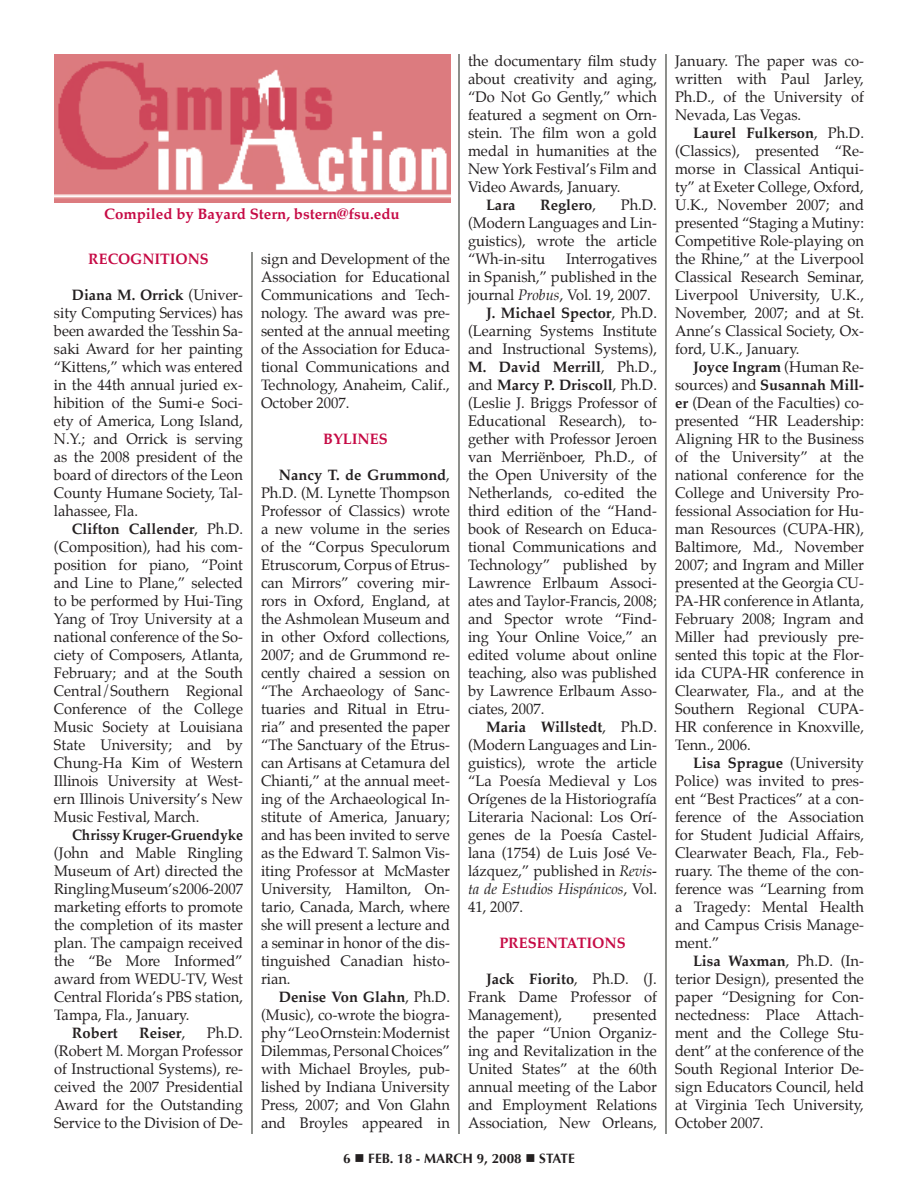
<style>
.page{position:relative;width:918px;height:1188px;background:#fff}
.page>*{position:absolute;margin:0;border:0;box-sizing:border-box;transform-origin:0 0}
.t1{font:15px/18px "Palatino";color:#231f20;text-align:justify}
.t2{font:700 15px "Palatino";color:#231f20}
.t3{font:700 15px "Palatino";color:#c60a45}
.t4{font:italic 15px "Palatino";color:#231f20}
.t5{font:700 15px "Palatino";color:#231f20;scale:.92 1}
.t6{font:700 13.5px "Optima";color:#231f20}
.s1{font-weight:700}
.s2{font-weight:400}
.s3{font-style:italic}
.s4{font-style:normal}
</style>
<div class="page">
<img style="left:54px;top:54px;width:396px;height:149px">
<hr style="left:252px;top:252px;width:1px;height:882px;background:#1d211a">
<hr style="left:459px;top:54px;width:1px;height:1080px;background:#1d211a">
<hr style="left:666px;top:54px;width:1px;height:1080px;background:#1d211a">
<p class="t3" style="left:104px;top:201px;width:297px">Compiled by Bayard Stern, bstern@fsu.edu</p>
<p class="t3" style="left:88px;top:246px;width:122px">RECOGNITIONS</p>
<p class="t1" style="left:54px;top:286px;width:191px;text-indent:18px"><span class="s1">Diana M. Orrick</span> (Univer&shy;sity Computing Services) has been awarded the Tesshin Sa&shy;saki Award for her painting “Kittens,” which was entered in the 44th annual juried ex&shy;hibition of the Sumi-e Soci&shy;ety of America, Long Island, N.Y.; and Orrick is serving as the 2008 president of the board of directors of the Leon County Humane Society, Tal&shy;lahassee, Fla.</p>
<p class="t1" style="left:54px;top:520px;width:191px;text-indent:18px"><span class="s1">Clifton Callender</span>, Ph.D. (Composition), had his com&shy;position for piano, “Point and Line to Plane,” selected to be performed by Hui-Ting Yang of Troy University at a national conference of the So&shy;ciety of Composers, Atlanta, February; and at the South Central/Southern Regional Conference of the College Music Society at Louisiana State University; and by Chung-Ha Kim of Western Illinois University at West&shy;ern Illinois University’s New Music Festival, March.</p>
<p class="t5" style="left:72px;top:822px;width:187px">Chrissy Kruger-Gruendyke</p>
<p class="t1" style="left:54px;top:844px;width:191px">(John and Mable Ringling Museum of Art) directed the Ringling Museum’s 2006-2007 marketing efforts to promote the completion of its master plan. The campaign received the “Be More Informed” award from WEDU-TV, West Central Florida’s PBS station, Tampa, Fla., January.</p>
<p class="t2" style="left:72px;top:1020px;width:47px">Robert</p>
<p class="t2" style="left:139px;top:1020px;width:48px">Reiser<span class="s2">,</span></p>
<p class="t1" style="left:261px;top:250px;width:191px">sign and Development of the Association for Educational Communications and Tech&shy;nology. The award was pre&shy;sented at the annual meeting of the Association for Educa&shy;tional Communications and Technology, Anaheim, Calif., October 2007.</p>
<p class="t3" style="left:323px;top:426px;width:66px">BYLINES</p>
<p class="t1" style="left:261px;top:466px;width:191px;text-indent:18px"><span class="s1">Nancy T. de Grummond</span>, Ph.D. (M. Lynette Thompson Professor of Classics) wrote a new volume in the series of the “Corpus Speculorum Etruscorum, Corpus of Etrus&shy;can Mirrors” covering mir&shy;rors in Oxford, England, at the Ashmolean Museum and in other Oxford collections, 2007; and de Grummond re&shy;cently chaired a session on “The Archaeology of Sanc&shy;tuaries and Ritual in Etru&shy;ria” and presented the paper “The Sanctuary of the Etrus&shy;can Artisans at Cetamura del Chianti,” at the annual meet&shy;ing of the Archaeological In&shy;stitute of America, January; and has been invited to serve as the Edward T. Salmon Vis&shy;iting Professor at McMaster University, Hamilton, On&shy;tario, Canada, March, where she will present a lecture and a seminar in honor of the dis&shy;tinguished Canadian histo&shy;rian.</p>
<p class="t1" style="left:261px;top:988px;width:191px;text-indent:18px"><span class="s1">Denise Von Glahn</span>, Ph.D. (Music), co-wrote the biogra&shy;phy “Leo Ornstein: Modernist Dilemmas, Personal Choices” with Michael Broyles, pub&shy;lished by Indiana University Press, 2007; and Von Glahn and Broyles appeared in</p>
<p class="t1" style="left:54px;top:1024px;width:191px;text-indent:153px">Ph.D. (Robert M. Morgan Professor of Instructional Systems), re&shy;ceived the 2007 Presidential Award for the Outstanding Service to the Division of De-</p>
<p class="t1" style="left:468px;top:52px;width:191px">the documentary film study about creativity and aging, “Do Not Go Gently,” which featured a segment on Orn&shy;stein. The film won a gold medal in humanities at the New York Festival’s Film and Video Awards, January.</p>
<p class="t2" style="left:486px;top:192px;width:31px">Lara</p>
<p class="t2" style="left:540px;top:192px;width:57px">Reglero<span class="s2">,</span></p>
<p class="t1" style="left:468px;top:196px;width:191px;text-indent:153px">Ph.D. (Modern Languages and Lin&shy;guistics), wrote the article “Wh-in-situ</p>
<p class="t1" style="left:566px;top:250px;width:92px">Interrogatives</p>
<p class="t1" style="left:468px;top:268px;width:190px">in Spanish,” published in the</p>
<p class="t1" style="left:468px;top:286px;width:184px">journal <span class="s3">Probus</span>, Vol. 19, 2007.</p>
<p class="t2" style="left:486px;top:300px;width:173px">J. Michael Spector<span class="s2">, Ph.D.</span></p>
<p class="t1" style="left:468px;top:322px;width:190px">(Learning Systems Institute</p>
<p class="t1" style="left:468px;top:340px;width:191px">and Instructional Systems),</p>
<p class="t2" style="left:468px;top:354px;width:191px">M. David Merrill<span class="s2">, Ph.D.,</span></p>
<p class="t2" style="left:468px;top:372px;width:190px"><span class="s2">and</span> Marcy P. Driscoll<span class="s2">, Ph.D.</span></p>
<p class="t1" style="left:468px;top:394px;width:191px">(Leslie J. Briggs Professor of</p>
<p class="t1" style="left:468px;top:412px;width:191px">Educational Research), to-</p>
<p class="t1" style="left:468px;top:430px;width:190px">gether with Professor Jeroen</p>
<p class="t1" style="left:468px;top:448px;width:190px">van Merriënboer, Ph.D., of</p>
<p class="t1" style="left:468px;top:466px;width:190px">the Open University of the</p>
<p class="t1" style="left:468px;top:484px;width:190px">Netherlands, co-edited the</p>
<p class="t1" style="left:468px;top:502px;width:190px">third edition of the “Hand-</p>
<p class="t1" style="left:468px;top:520px;width:191px">book of Research on Educa-</p>
<p class="t1" style="left:468px;top:538px;width:190px">tional Communications and</p>
<p class="t1" style="left:468px;top:556px;width:190px">Technology” published by</p>
<p class="t1" style="left:468px;top:574px;width:191px">Lawrence Erlbaum Associ-</p>
<p class="t1" style="left:468px;top:592px;width:190px">ates and Taylor-Francis, 2008;</p>
<p class="t1" style="left:468px;top:610px;width:190px">and Spector wrote “Find-</p>
<p class="t1" style="left:468px;top:628px;width:190px">ing Your Online Voice,” an</p>
<p class="t1" style="left:468px;top:646px;width:191px">edited volume about online</p>
<p class="t1" style="left:468px;top:664px;width:191px">teaching, also was published</p>
<p class="t1" style="left:468px;top:682px;width:190px">by Lawrence Erlbaum Asso-</p>
<p class="t1" style="left:468px;top:700px;width:78px">ciates, 2007.</p>
<p class="t2" style="left:486px;top:714px;width:173px">Maria Willstedt<span class="s2">, Ph.D.</span></p>
<p class="t1" style="left:468px;top:736px;width:191px">(Modern Languages and Lin-</p>
<p class="t1" style="left:468px;top:754px;width:190px">guistics), wrote the article</p>
<p class="t1" style="left:468px;top:772px;width:191px">“La Poesía Medieval y Los</p>
<p class="t1" style="left:468px;top:790px;width:190px">Orígenes de la Historiografía</p>
<p class="t1" style="left:468px;top:808px;width:190px">Literaria Nacional: Los Orí-</p>
<p class="t1" style="left:468px;top:826px;width:191px">genes de la Poesía Castel-</p>
<p class="t1" style="left:468px;top:844px;width:191px">lana (1754) de Luis José Ve-</p>
<p class="t1" style="left:468px;top:862px;width:190px">lázquez,” published in <span class="s3">Revis-</span></p>
<p class="t4" style="left:468px;top:877px;width:190px">ta de Estudios Hispánicos<span class="s4">, Vol.</span></p>
<p class="t1" style="left:468px;top:898px;width:57px">41, 2007.</p>
<p class="t3" style="left:499px;top:930px;width:128px">PRESENTATIONS</p>
<p class="t1" style="left:468px;top:970px;width:190px;text-indent:18px"><span class="s1">Jack Fiorito</span>, Ph.D. (J.<br>Frank Dame Professor of Management),</p>
<p class="t1" style="left:468px;top:1006px;width:191px;text-indent:125px">presented the paper “Union Organiz&shy;ing and Revitalization in the United States” at the 60th annual meeting of the Labor and Employment Relations Association, New Orleans,</p>
<p class="t6" style="left:343px;top:1150px;width:233px">6 ■ FEB. 18 - MARCH 9, 2008 ■ STATE</p>
<p class="t1" style="left:675px;top:52px;width:191px">January. The paper was co&shy;written with Paul Jarley, Ph.D., of the University of Nevada, Las Vegas.</p>
<p class="t1" style="left:675px;top:124px;width:191px;text-indent:18px"><span class="s1">Laurel Fulkerson</span>, Ph.D. (Classics), presented “Re&shy;morse in Classical Antiqui&shy;ty” at Exeter College, Oxford, U.K., November 2007; and presented “Staging a Mutiny:<br>Competitive Role-playing on the Rhine,” at the Liverpool Classical Research Seminar, Liverpool University, U.K., November, 2007; and at St.<br>Anne’s Classical Society, Ox&shy;ford, U.K., January.</p>
<p class="t1" style="left:675px;top:358px;width:191px;text-indent:18px"><span class="s1">Joyce Ingram</span> (Human Re&shy;sources) and <span class="s1">Susannah Mill&shy;er</span> (Dean of the Faculties) co&shy;presented “HR Leadership:<br>Aligning HR to the Business of the University” at the national conference for the College and University Pro&shy;fessional Association for Hu&shy;man Resources (CUPA-HR), Baltimore, Md., November 2007; and Ingram and Miller presented at the Georgia CU-PA-HR conference in Atlanta, February 2008; Ingram and Miller had previously pre&shy;sented this topic at the Flor&shy;ida CUPA-HR conference in Clearwater, Fla., and at the Southern Regional CUPA-HR conference in Knoxville, Tenn., 2006.</p>
<p class="t1" style="left:675px;top:754px;width:191px;text-indent:18px"><span class="s1">Lisa Sprague</span> (University Police) was invited to pres&shy;ent “Best Practices” at a con&shy;ference of the Association for Student Judicial Affairs, Clearwater Beach, Fla., Feb&shy;ruary. The theme of the con&shy;ference was “Learning from a Tragedy: Mental Health and Campus Crisis Manage&shy;ment.”</p>
<p class="t1" style="left:675px;top:952px;width:191px;text-indent:18px"><span class="s1">Lisa Waxman</span>, Ph.D. (In&shy;terior Design), presented the paper “Designing for Con&shy;nectedness: Place Attach&shy;ment and the College Stu&shy;dent” at the conference of the South Regional Interior De&shy;sign Educators Council, held at Virginia Tech University, October 2007.</p>
</div>
